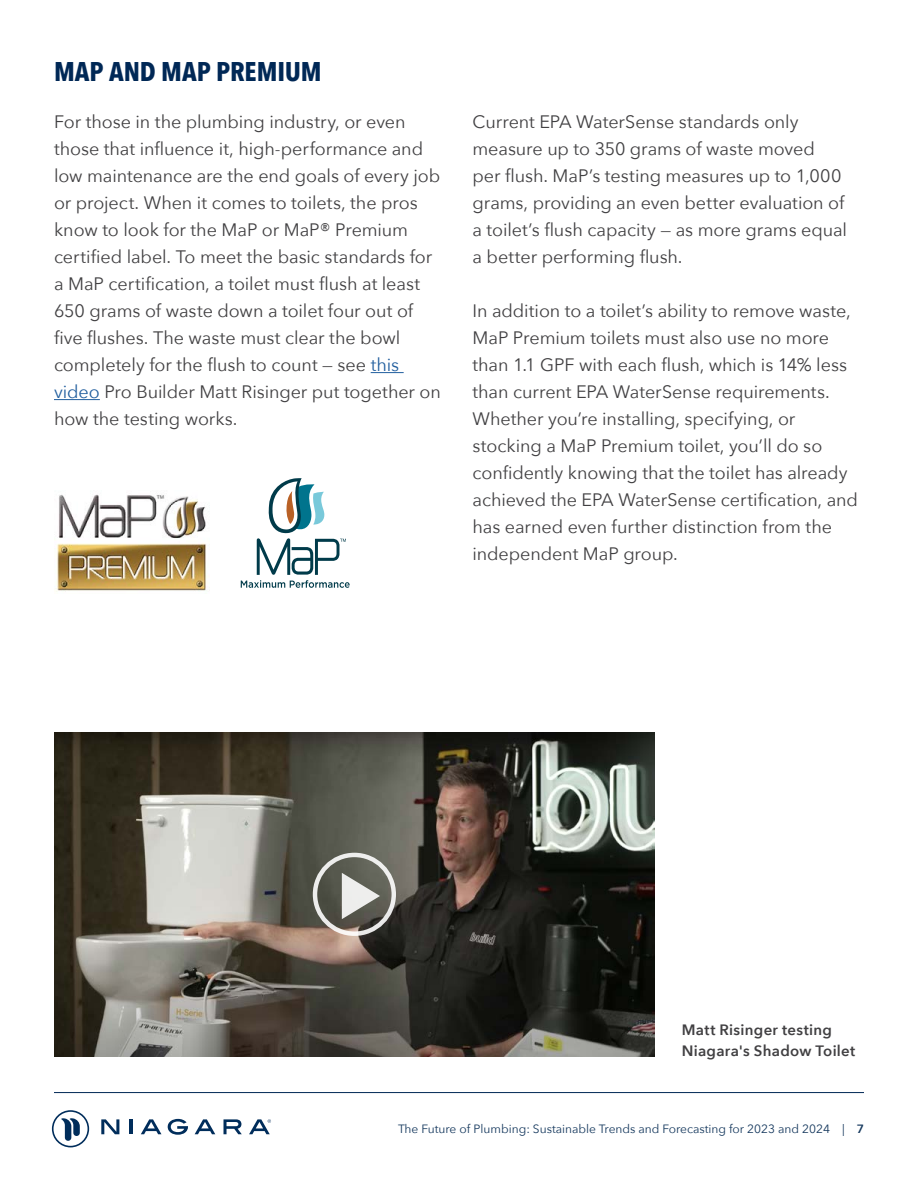
<style>
.page{position:relative;width:918px;height:1188px;background:#fff}
.page>*{position:absolute;margin:0;border:0;box-sizing:border-box;transform-origin:0 0}
.t1{font:700 27px "Avenir Next Condensed";color:#002856}
.t2{font:18px/27px "Avenir Next";letter-spacing:-.005em;color:#414042}
.t3{font:600 15px/21px "Avenir Next";letter-spacing:.02em;color:#414042}
.t4{font:12px "Avenir Next";color:#15385d}
.s1{color:#215e9e}
.s2{font-weight:600}
</style>
<div class="page">
<hr style="left:54px;top:1092px;width:810px;height:1px;background:#002856">
<svg style="left:168px;top:1119px;width:20px;height:16px"></svg>
<svg style="left:195px;top:1119px;width:20px;height:15px"></svg>
<svg style="left:224px;top:1119px;width:18px;height:15px"></svg>
<svg style="left:101px;top:1119px;width:18px;height:15px"></svg>
<hr style="left:130px;top:1119px;width:3px;height:15px;background:#002d5b">
<svg style="left:141px;top:1119px;width:20px;height:15px"></svg>
<svg style="left:52px;top:1110px;width:37px;height:37px"></svg>
<svg style="left:249px;top:1119px;width:22px;height:15px"></svg>
<hr style="left:371px;top:372px;width:33px;height:1px;background:#215e9e">
<hr style="left:54px;top:399px;width:46px;height:1px;background:#215e9e">
<img style="left:54px;top:732px;width:601px;height:324px">
<svg style="left:241px;top:478px;width:109px;height:110px"></svg>
<img style="left:54px;top:494px;width:153px;height:98px">
<svg style="left:342px;top:873px;width:38px;height:46px;background:#a4a59f"></svg>
<div style="left:313px;top:853px;width:83px;height:83px;border:4px solid #fff;border-radius:50%"></div>
<h1 class="t1" style="left:54px;top:55px;width:269px">MAP AND MAP PREMIUM</h1>
<p class="t2" style="left:54px;top:108px;width:388px">For those in the plumbing industry, or even those that influence it, high-performance and low maintenance are the end goals of every job or project. When it comes to toilets, the pros know to look for the MaP or MaP® Premium certified label. To meet the basic standards for a MaP certification, a toilet must flush at least 650 grams of waste down a toilet four out of five flushes. The waste must clear the bowl completely for the flush to count — see <span class="s1">this video</span> Pro Builder Matt Risinger put together on how the testing works.</p>
<p class="t2" style="left:472px;top:107px;width:376px">Current EPA WaterSense standards only measure up to 350 grams of waste moved per flush. MaP’s testing measures up to 1,000 grams, providing an even better evaluation of a toilet’s flush capacity — as more grams equal a better performing flush.</p>
<p class="t2" style="left:472px;top:296px;width:387px">In addition to a toilet’s ability to remove waste, MaP Premium toilets must also use no more than 1.1 GPF with each flush, which is 14% less than current EPA WaterSense requirements.<br>Whether you’re installing, specifying, or stocking a MaP Premium toilet, you’ll do so confidently knowing that the toilet has already achieved the EPA WaterSense certification, and has earned even further distinction from the independent MaP group.</p>
<p class="t3" style="left:682px;top:1019px;width:175px">Matt Risinger testing<br>Niagara's Shadow Toilet</p>
<p class="t4" style="left:398px;top:1118px;width:467px">The Future of Plumbing: Sustainable Trends and Forecasting for 2023 and 2024 | <span class="s2">7</span></p>
</div>
